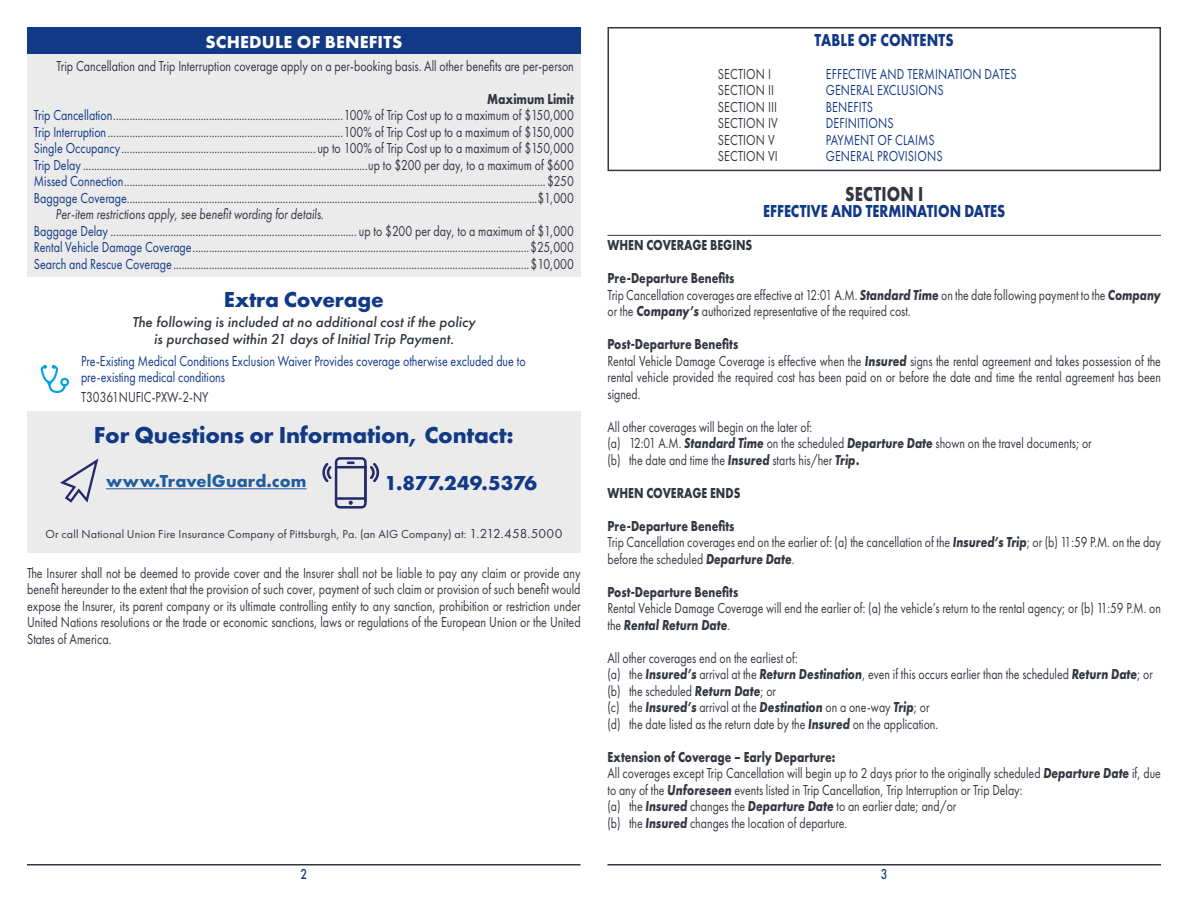
<style>
.page{position:relative;width:1188px;height:918px;background:#fff}
.page>*{position:absolute;margin:0;border:0;box-sizing:border-box;transform-origin:0 0}
.t1{font:700 24px "Futura PT";letter-spacing:-.01em;color:#123985}
.t2{font:700 22.5px "Futura PT";letter-spacing:-.01em;color:#123985}
.t3{font:700 21px "Futura PT";letter-spacing:-.005em;color:#123985}
.t4{font:700 21px "Futura PT";letter-spacing:.01em;color:#343741;scale:.79 1}
.t5{font:700 18px "Futura PT";color:#123985;scale:.79 1}
.t6{font:700 18px "Futura PT";letter-spacing:.005em;color:#215e9e}
.t7{font:700 18px "Futura PT";letter-spacing:.01em;color:#fff}
.t8{font:700 18px "Futura PT";color:#123985;scale:.8 1}
.t9{font:15px/16.5px "Futura PT";color:#343741;text-align:justify;scale:.8 1}
.t10{font:15px/16.5px "Futura PT";color:#343741;scale:.79 1}
.t11{font:15px/16.5px "Futura PT";color:#123985;scale:.8 1}
.t12{font:italic 500 15px/16.5px "Futura PT";color:#343741;text-align:center}
.t13{font:700 15px "Futura PT";color:#343741;scale:.79 1}
.t14{font:italic 15px "Futura PT";color:#343741;scale:.8 1}
.t15{font:700 15px "Futura PT";color:#343741;scale:.8 1}
.t16{font:500 15px "Futura PT";color:#123985;scale:.8 1}
.t17{font:12px "Futura PT";letter-spacing:.015em;color:#343741}
.s1{color:#123985}
.s2{font-size:13.5px}
.s3{font-weight:700}
.s4{font-weight:700;font-style:italic}
</style>
<div class="page">
<hr style="left:27px;top:864px;width:553px;height:2px;background:#343741">
<hr style="left:608px;top:864px;width:553px;height:2px;background:#343741">
<hr style="left:608px;top:235px;width:553px;height:1px;background:#343741">
<div style="left:608px;top:27px;width:553px;height:144px;border:2px solid #343741"></div>
<div style="left:27px;top:54px;width:554px;height:223px;background:#ebebec"></div>
<div style="left:27px;top:27px;width:554px;height:27px;background:#123985"></div>
<svg style="left:40px;top:365px;width:29px;height:28px"></svg>
<div style="left:27px;top:411px;width:553px;height:142px;background:#ebebec"></div>
<hr style="left:106px;top:488px;width:201px;height:1px;background:#215e9e">
<svg style="left:60px;top:458px;width:38px;height:45px"></svg>
<svg style="left:322px;top:457px;width:57px;height:52px"></svg>
<hr style="left:364px;top:466px;width:3px;height:36px;background:#252b6a">
<p class="t7" style="left:205px;top:31px;width:198px">SCHEDULE OF BENEFITS</p>
<p class="t9" style="left:57px;top:57px;width:648px">Trip Cancellation and Trip Interruption coverage apply on a per-booking basis. All other benefits are per-person</p>
<p class="t15" style="left:487px;top:89px;width:110px">Maximum Limit</p>
<p class="t9" style="left:34px;top:107px;width:676px"><span class="s1">Trip Cancellation</span>....................................................................................100% of Trip Cost up to a maximum of $150,000</p>
<p class="t9" style="left:34px;top:123px;width:676px"><span class="s1">Trip Interruption</span> ......................................................................................100% of Trip Cost up to a maximum of $150,000</p>
<p class="t9" style="left:34px;top:140px;width:676px"><span class="s1">Single Occupancy</span>....................................................................... up to 100% of Trip Cost up to a maximum of $150,000</p>
<p class="t9" style="left:34px;top:156px;width:676px"><span class="s1">Trip Delay</span> ........................................................................................................up to $200 per day, to a maximum of $600</p>
<p class="t9" style="left:34px;top:173px;width:677px"><span class="s1">Missed Connection</span>..........................................................................................................................................................$250</p>
<p class="t9" style="left:34px;top:189px;width:677px"><span class="s1">Baggage Coverage</span>......................................................................................................................................................$1,000</p>
<p class="t14" style="left:56px;top:205px;width:337px">Per-item restrictions apply, see benefit wording for details.</p>
<p class="t9" style="left:34px;top:222px;width:676px"><span class="s1">Baggage Delay</span> .......................................................................................... up to $200 per day, to a maximum of $1,000</p>
<p class="t9" style="left:34px;top:239px;width:677px"><span class="s1">Rental Vehicle Damage Coverage</span>...........................................................................................................................$25,000</p>
<p class="t9" style="left:34px;top:255px;width:677px"><span class="s1">Search and Rescue Coverage</span>..................................................................................................................................$10,000</p>
<h2 class="t2" style="left:224px;top:285px;width:161px">Extra Coverage</h2>
<p class="t12" style="left:132px;top:314px;width:345px">The following is included at no additional cost if the policy is purchased within 21 days of Initial Trip Payment.</p>
<p class="t11" style="left:81px;top:353px;width:557px">Pre-Existing Medical Conditions Exclusion Waiver Provides coverage otherwise excluded due to pre-existing medical conditions</p>
<p class="t9" style="left:81px;top:389px;width:161px">T30361NUFIC-PXW-2-NY</p>
<h1 class="t1" style="left:94px;top:420px;width:421px">For Questions or Information, Contact:</h1>
<p class="t6" style="left:106px;top:469px;width:202px">www.TravelGuard.com</p>
<h3 class="t3" style="left:384px;top:469px;width:154px">1.877.249.5376</h3>
<p class="t17" style="left:45px;top:527px;width:518px">Or call National Union Fire Insurance Company of Pittsburgh, Pa. (an AIG Company) at: <span class="s2">1.212.458.5000</span></p>
<p class="t9" style="left:27px;top:565px;width:693px">The Insurer shall not be deemed to provide cover and the Insurer shall not be liable to pay any claim or provide any benefit hereunder to the extent that the provision of such cover, payment of such claim or provision of such benefit would expose the Insurer, its parent company or its ultimate controlling entity to any sanction, prohibition or restriction under United Nations resolutions or the trade or economic sanctions, laws or regulations of the European Union or the United States of America.</p>
<p class="t8" style="left:815px;top:28px;width:175px">TABLE OF CONTENTS</p>
<p class="t9" style="left:718px;top:65px;width:68px">SECTION I</p>
<p class="t11" style="left:826px;top:65px;width:240px">EFFECTIVE AND TERMINATION DATES</p>
<p class="t9" style="left:718px;top:82px;width:72px">SECTION II</p>
<p class="t11" style="left:826px;top:82px;width:149px">GENERAL EXCLUSIONS</p>
<p class="t9" style="left:718px;top:98px;width:76px">SECTION III</p>
<p class="t11" style="left:826px;top:98px;width:60px">BENEFITS</p>
<p class="t9" style="left:718px;top:115px;width:76px">SECTION IV</p>
<p class="t11" style="left:826px;top:115px;width:86px">DEFINITIONS</p>
<p class="t9" style="left:718px;top:131px;width:73px">SECTION V</p>
<p class="t11" style="left:826px;top:131px;width:138px">PAYMENT OF CLAIMS</p>
<p class="t9" style="left:718px;top:148px;width:76px">SECTION VI</p>
<p class="t11" style="left:826px;top:148px;width:147px">GENERAL PROVISIONS</p>
<h3 class="t4" style="left:845px;top:180px;width:100px">SECTION I</h3>
<p class="t5" style="left:763px;top:200px;width:308px">EFFECTIVE AND TERMINATION DATES</p>
<p class="t13" style="left:608px;top:236px;width:185px">WHEN COVERAGE BEGINS</p>
<p class="t10" style="left:608px;top:270px;width:702px"><span class="s3">Pre-Departure Benefits<br></span>Trip Cancellation coverages are effective at 12:01 A.M. <span class="s4">Standard Time</span> on the date following payment to the <span class="s4">Company </span>or the <span class="s4">Company’s</span> authorized representative of the required cost.</p>
<p class="t10" style="left:608px;top:336px;width:702px"><span class="s3">Post-Departure Benefits<br></span>Rental Vehicle Damage Coverage is effective when the <span class="s4">Insured</span> signs the rental agreement and takes possession of the rental vehicle provided the required cost has been paid on or before the date and time the rental agreement has been signed.</p>
<p class="t10" style="left:608px;top:418px;width:615px">All other coverages will begin on the later of:<br>(a) 12:01 A.M. <span class="s4">Standard Time</span> on the scheduled <span class="s4">Departure Date</span> shown on the travel documents; or (b) the date and time the <span class="s4">Insured</span> starts his/her <span class="s4">Trip.</span></p>
<p class="t13" style="left:608px;top:483px;width:170px">WHEN COVERAGE ENDS</p>
<p class="t10" style="left:608px;top:517px;width:702px"><span class="s3">Pre-Departure Benefits<br></span>Trip Cancellation coverages end on the earlier of: (a) the cancellation of the <span class="s4">Insured’s Trip</span>; or (b) 11:59 P.M. on the day before the scheduled <span class="s4">Departure Date</span>.</p>
<p class="t13" style="left:608px;top:582px;width:167px">Post-Departure Benefits</p>
<p class="t10" style="left:608px;top:600px;width:702px">Rental Vehicle Damage Coverage will end the earlier of: (a) the vehicle’s return to the rental agency; or (b) 11:59 P.M. on the <span class="s4">Rental Return Date</span>.</p>
<p class="t10" style="left:608px;top:649px;width:692px">All other coverages end on the earliest of:<br>(a) the <span class="s4">Insured’s</span> arrival at the <span class="s4">Return Destination</span>, even if this occurs earlier than the scheduled <span class="s4">Return Date</span>; or (b) the scheduled <span class="s4">Return Date</span>; or<br>(c) the <span class="s4">Insured’s</span> arrival at the <span class="s4">Destination</span> on a one-way <span class="s4">Trip</span>; or<br>(d) the date listed as the return date by the <span class="s4">Insured</span> on the application.</p>
<p class="t10" style="left:608px;top:748px;width:702px"><span class="s3">Extension of Coverage – Early Departure:<br></span>All coverages except Trip Cancellation will begin up to 2 days prior to the originally scheduled <span class="s4">Departure Date</span> if, due to any of the <span class="s4">Unforeseen</span> events listed in Trip Cancellation, Trip Interruption or Trip Delay:<br>(a) the <span class="s4">Insured</span> changes the <span class="s4">Departure Date</span> to an earlier date; and/or<br>(b) the <span class="s4">Insured</span> changes the location of departure.</p>
<p class="t16" style="left:300px;top:865px;width:10px">2</p>
<p class="t16" style="left:881px;top:865px;width:10px">3</p>
</div>
